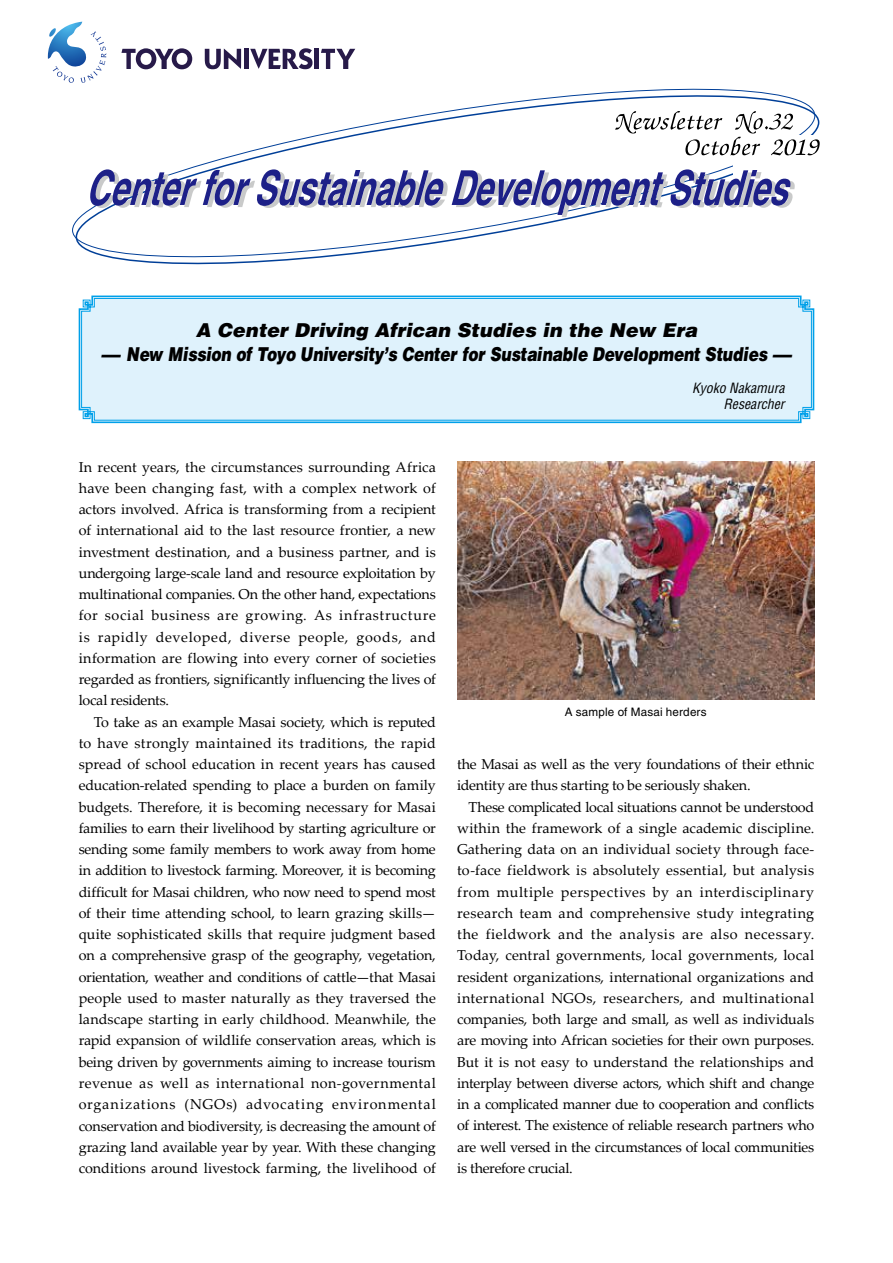
<style>
.page{position:relative;width:893px;height:1263px;background:#fff}
.page>*{position:absolute;margin:0;border:0;box-sizing:border-box;transform-origin:0 0}
.t1{font:italic 900 19.2px "Helvetica";color:#000}
.t2{font:14.4px/21.3px "Palatino Linotype";letter-spacing:-.01em;color:#000;text-align:justify}
.t3{font:italic condensed 13.8px/15.9px "Helvetica";color:#000;text-align:right}
.t4{font:11.7px "Helvetica";letter-spacing:.015em;color:#000}
</style>
<div class="page">
<svg style="left:75px;top:88px;width:739px;height:177px"></svg>
<div style="left:734px;top:136px;width:83px;height:41px;background:#fff"></div>
<svg style="left:88px;top:169px;width:708px;height:48px"></svg>
<svg style="left:48px;top:22px;width:58px;height:61px"></svg>
<svg style="left:321px;top:49px;width:34px;height:20px"></svg>
<hr style="left:245px;top:49px;width:4px;height:20px;background:#271a49">
<svg style="left:250px;top:48px;width:62px;height:21px"></svg>
<hr style="left:315px;top:49px;width:4px;height:20px;background:#271a49">
<svg style="left:121px;top:48px;width:71px;height:21px"></svg>
<svg style="left:205px;top:48px;width:36px;height:21px"></svg>
<svg style="left:615px;top:111px;width:205px;height:45px"></svg>
<svg style="left:78px;top:295px;width:737px;height:129px;background:#78ccf2"></svg>
<div style="left:81px;top:298px;width:731px;height:123px;background:#dff2fc"></div>
<img style="left:457px;top:461px;width:357px;height:238px">
<h1 class="t1" style="left:196px;top:317px;width:503px">A Center Driving African Studies in the New Era</h1>
<h1 class="t1" style="left:101px;top:342px;width:692px">— New Mission of Toyo University’s Center for Sustainable Development Studies —</h1>
<p class="t2" style="left:79px;top:455px;width:359px">In recent years, the circumstances surrounding Africa have been changing fast, with a complex network of actors involved. Africa is transforming from a recipient of international aid to the last resource frontier, a new investment destination, and a business partner, and is undergoing large-scale land and resource exploitation by multinational companies. On the other hand, expectations for social business are growing. As infrastructure is rapidly developed, diverse people, goods, and information are flowing into every corner of societies regarded as frontiers, significantly influencing the lives of local residents.</p>
<p class="t2" style="left:79px;top:710px;width:359px;text-indent:15px">To take as an example Masai society, which is reputed to have strongly maintained its traditions, the rapid spread of school education in recent years has caused education-related spending to place a burden on family budgets. Therefore, it is becoming necessary for Masai families to earn their livelihood by starting agriculture or sending some family members to work away from home in addition to livestock farming. Moreover, it is becoming difficult for Masai children, who now need to spend most of their time attending school, to learn grazing skills— quite sophisticated skills that require judgment based on a comprehensive grasp of the geography, vegetation, orientation, weather and conditions of cattle—that Masai people used to master naturally as they traversed the landscape starting in early childhood. Meanwhile, the rapid expansion of wildlife conservation areas, which is being driven by governments aiming to increase tourism revenue as well as international non-governmental organizations (NGOs) advocating environmental conservation and biodiversity, is decreasing the amount of grazing land available year by year. With these changing conditions around livestock farming, the livelihood of</p>
<p class="t3" style="left:692px;top:380px;width:94px">Kyoko Nakamura<br>Researcher</p>
<p class="t4" style="left:565px;top:706px;width:143px">A sample of Masai herders</p>
<p class="t2" style="left:457px;top:753px;width:359px">the Masai as well as the very foundations of their ethnic identity are thus starting to be seriously shaken.</p>
<p class="t2" style="left:457px;top:795px;width:359px;text-indent:11px">These complicated local situations cannot be understood within the framework of a single academic discipline.<br>Gathering data on an individual society through face&shy;to-face fieldwork is absolutely essential, but analysis from multiple perspectives by an interdisciplinary research team and comprehensive study integrating the fieldwork and the analysis are also necessary.<br>Today, central governments, local governments, local resident organizations, international organizations and international NGOs, researchers, and multinational companies, both large and small, as well as individuals are moving into African societies for their own purposes.<br>But it is not easy to understand the relationships and interplay between diverse actors, which shift and change in a complicated manner due to cooperation and conflicts of interest. The existence of reliable research partners who are well versed in the circumstances of local communities is therefore crucial.</p>
</div>
